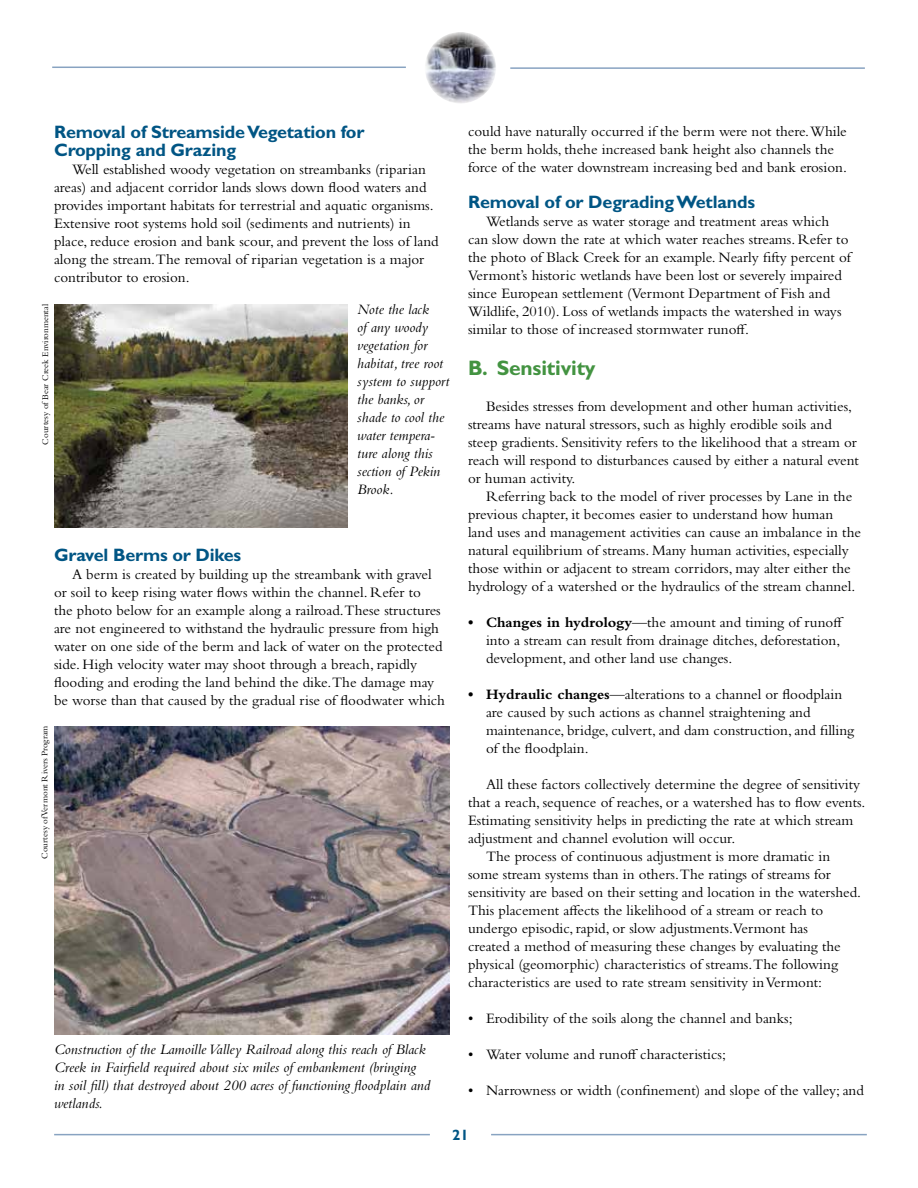
<style>
.page{position:relative;width:918px;height:1188px;background:#fff}
.page>*{position:absolute;margin:0;border:0;box-sizing:border-box;transform-origin:0 0}
.t1{font:700 21px "Gill Sans Std";letter-spacing:-.01em;color:#439341}
.t2{font:700 18px/18px "Gill Sans Std";letter-spacing:-.01em;color:#005584}
.t3{font:15px/18px "Bembo Std";color:#000}
.t4{font:italic 15px/18px "Bembo Std";color:#000}
.t5{font:700 15px "Gill Sans Std";color:#005584}
.t6{font:9px "Bembo Std";color:#000}
.s1{font-weight:700}
</style>
<div class="page">
<hr style="left:52px;top:67px;width:354px;height:1px;background:#88a3c1">
<hr style="left:510px;top:67px;width:355px;height:2px;background:#88a3c1">
<img style="left:425px;top:32px;width:71px;height:72px;border-radius:36px">
<hr style="left:54px;top:1134px;width:376px;height:1px;background:#88a3c1">
<hr style="left:491px;top:1134px;width:376px;height:1px;background:#88a3c1">
<img style="left:54px;top:304px;width:293px;height:224px">
<img style="left:54px;top:726px;width:396px;height:309px">
<p class="t2" style="left:54px;top:123px;width:312px">Removal of Streamside Vegetation for<br>Cropping and Grazing</p>
<p class="t3" style="left:54px;top:160px;width:386px;text-indent:18px">Well established woody vegetation on streambanks (riparian areas) and adjacent corridor lands slows down flood waters and provides important habitats for terrestrial and aquatic organisms.<br>Extensive root systems hold soil (sediments and nutrients) in place, reduce erosion and bank scour, and prevent the loss of land along the stream.The removal of riparian vegetation is a major contributor to erosion.</p>
<p class="t6" style="left:40px;top:445px;width:142px;rotate:-90deg">Courtesy of Bear Creek Environmental</p>
<p class="t4" style="left:357px;top:300px;width:93px">Note the lack<br>of any woody vegetation for habitat, tree root system to support the banks, or shade to cool the water tempera&shy;ture along this section of Pekin<br>Brook.</p>
<p class="t2" style="left:54px;top:546px;width:189px">Gravel Berms or Dikes</p>
<p class="t3" style="left:54px;top:565px;width:393px;text-indent:18px">A berm is created by building up the streambank with gravel or soil to keep rising water flows within the channel. Refer to<br>the photo below for an example along a railroad.These structures are not engineered to withstand the hydraulic pressure from high water on one side of the berm and lack of water on the protected side. High velocity water may shoot through a breach, rapidly flooding and eroding the land behind the dike.The damage may be worse than that caused by the gradual rise of floodwater which</p>
<p class="t6" style="left:39px;top:859px;width:135px;rotate:-90deg">Courtesy of Vermont Rivers Program</p>
<p class="t4" style="left:54px;top:1040px;width:378px">Construction of the Lamoille Valley Railroad along this reach of Black Creek in Fairfield required about six miles of embankment (bringing in soil fill) that destroyed about 200 acres of functioning floodplain and wetlands.</p>
<p class="t3" style="left:468px;top:122px;width:380px">could have naturally occurred if the berm were not there.While the berm holds, thehe increased bank height also channels the force of the water downstream increasing bed and bank erosion.</p>
<p class="t2" style="left:468px;top:193px;width:289px">Removal of or Degrading Wetlands</p>
<p class="t3" style="left:468px;top:212px;width:384px;text-indent:18px">Wetlands serve as water storage and treatment areas which can slow down the rate at which water reaches streams. Refer to the photo of Black Creek for an example. Nearly fifty percent of Vermont’s historic wetlands have been lost or severely impaired since European settlement (Vermont Department of Fish and Wildlife, 2010). Loss of wetlands impacts the watershed in ways similar to those of increased stormwater runoff.</p>
<h1 class="t1" style="left:468px;top:355px;width:129px">B. Sensitivity</h1>
<p class="t3" style="left:468px;top:397px;width:393px;text-indent:18px">Besides stresses from development and other human activities, streams have natural stressors, such as highly erodible soils and steep gradients. Sensitivity refers to the likelihood that a stream or reach will respond to disturbances caused by either a natural event or human activity.</p>
<p class="t3" style="left:468px;top:487px;width:395px;text-indent:18px">Referring back to the model of river processes by Lane in the previous chapter, it becomes easier to understand how human land uses and management activities can cause an imbalance in the natural equilibrium of streams. Many human activities, especially those within or adjacent to stream corridors, may alter either the hydrology of a watershed or the hydraulics of the stream channel.</p>
<p class="t3" style="left:486px;top:613px;width:359px;text-indent:-18px"><span class="s1">• Changes in hydrology</span>—the amount and timing of runoff into a stream can result from drainage ditches, deforestation, development, and other land use changes.</p>
<p class="t3" style="left:486px;top:685px;width:370px;text-indent:-18px"><span class="s1">• Hydraulic changes</span>—alterations to a channel or floodplain are caused by such actions as channel straightening and maintenance, bridge, culvert, and dam construction, and filling of the floodplain.</p>
<p class="t3" style="left:486px;top:775px;width:376px">All these factors collectively determine the degree of sensitivity</p>
<p class="t3" style="left:468px;top:793px;width:399px">that a reach, sequence of reaches, or a watershed has to flow events.</p>
<p class="t3" style="left:468px;top:811px;width:387px">Estimating sensitivity helps in predicting the rate at which stream</p>
<p class="t3" style="left:468px;top:829px;width:269px">adjustment and channel evolution will occur.</p>
<p class="t3" style="left:486px;top:847px;width:346px">The process of continuous adjustment is more dramatic in</p>
<p class="t3" style="left:468px;top:865px;width:364px">some stream systems than in others.The ratings of streams for</p>
<p class="t3" style="left:468px;top:883px;width:395px">sensitivity are based on their setting and location in the watershed.</p>
<p class="t3" style="left:468px;top:901px;width:357px">This placement affects the likelihood of a stream or reach to</p>
<p class="t3" style="left:468px;top:919px;width:342px">undergo episodic, rapid, or slow adjustments.Vermont has</p>
<p class="t3" style="left:468px;top:937px;width:374px">created a method of measuring these changes by evaluating the</p>
<p class="t3" style="left:468px;top:955px;width:372px">physical (geomorphic) characteristics of streams.The following</p>
<p class="t3" style="left:468px;top:973px;width:356px">characteristics are used to rate stream sensitivity in Vermont:</p>
<p class="t3" style="left:468px;top:1009px;width:326px">• Erodibility of the soils along the channel and banks;</p>
<p class="t3" style="left:468px;top:1045px;width:259px">• Water volume and runoff characteristics;</p>
<p class="t3" style="left:468px;top:1081px;width:397px">• Narrowness or width (confinement) and slope of the valley; and</p>
<p class="t5" style="left:452px;top:1126px;width:18px">21</p>
</div>
